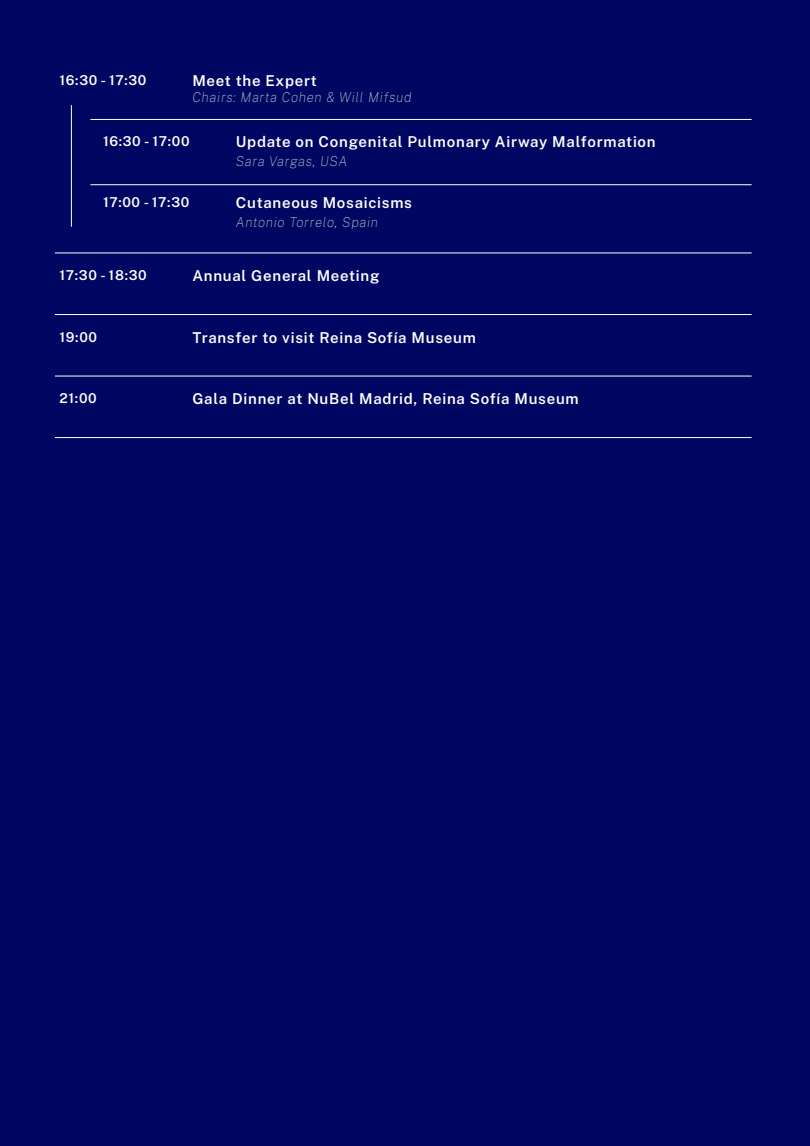
<style>
.page{position:relative;width:810px;height:1146px;background:#fff}
.page>*{position:absolute;margin:0;border:0;box-sizing:border-box;transform-origin:0 0}
.t1{font:600 15px "Public Sans";letter-spacing:.05em;color:#fff}
.t2{font:italic 100 13.58px "Public Sans";letter-spacing:.05em;color:#ccc}
.t3{font:600 13.58px "Public Sans";letter-spacing:.05em;color:#fff}
</style>
<div class="page">
<div style="left:0;top:0;width:810px;height:1145px;background:#000762"></div>
<hr style="left:71px;top:105px;width:1px;height:122px;background:#fff">
<hr style="left:90px;top:185px;width:662px;height:1px;background:#fff">
<hr style="left:90px;top:119px;width:662px;height:1px;background:#fff">
<hr style="left:55px;top:314px;width:697px;height:1px;background:#fff">
<hr style="left:55px;top:253px;width:697px;height:1px;background:#fff">
<hr style="left:55px;top:376px;width:697px;height:1px;background:#fff">
<hr style="left:55px;top:437px;width:697px;height:1px;background:#fff">
<p class="t3" style="left:60px;top:71px;width:88px">16:30 - 17:30</p>
<p class="t1" style="left:192px;top:70px;width:126px">Meet the Expert</p>
<p class="t2" style="left:192px;top:88px;width:221px">Chairs: Marta Cohen &amp; Will Mifsud</p>
<p class="t3" style="left:103px;top:132px;width:88px">16:30 - 17:00</p>
<p class="t3" style="left:103px;top:193px;width:88px">17:00 - 17:30</p>
<p class="t1" style="left:236px;top:132px;width:421px">Update on Congenital Pulmonary Airway Malformation</p>
<p class="t2" style="left:236px;top:152px;width:113px">Sara Vargas, USA</p>
<p class="t1" style="left:236px;top:193px;width:178px">Cutaneous Mosaicisms</p>
<p class="t2" style="left:236px;top:213px;width:144px">Antonio Torrelo, Spain</p>
<p class="t3" style="left:60px;top:266px;width:89px">17:30 - 18:30</p>
<p class="t1" style="left:192px;top:266px;width:189px">Annual General Meeting</p>
<p class="t3" style="left:60px;top:328px;width:39px">19:00</p>
<p class="t1" style="left:192px;top:327px;width:285px">Transfer to visit Reina Sofía Museum</p>
<p class="t3" style="left:60px;top:389px;width:39px">21:00</p>
<p class="t1" style="left:192px;top:388px;width:388px">Gala Dinner at NuBel Madrid, Reina Sofía Museum</p>
</div>
